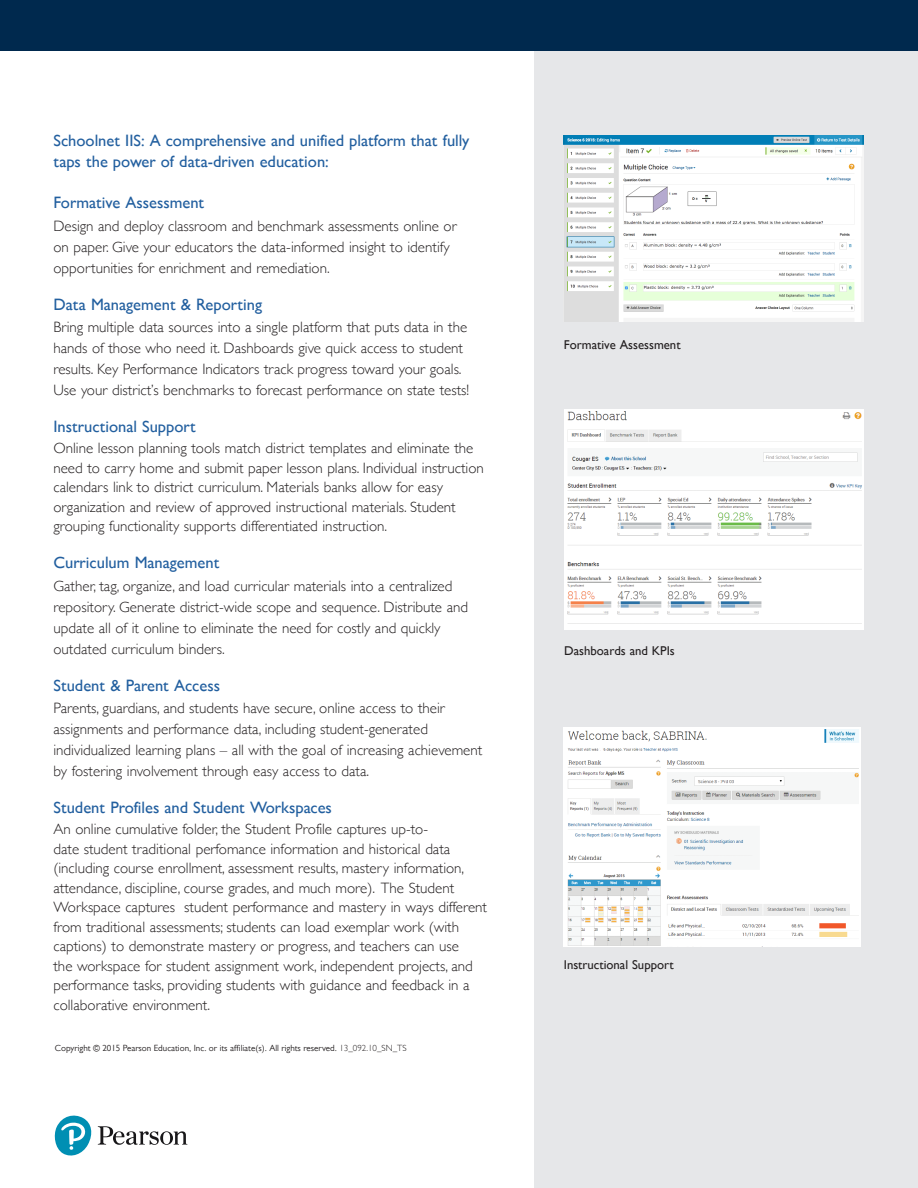
<style>
.page{position:relative;width:918px;height:1188px;background:#fff}
.page>*{position:absolute;margin:0;border:0;box-sizing:border-box;transform-origin:0 0}
.Features-Title{font:700 16.5px/21px "Gill Sans MT Pro";color:#225f9f}
.Body{font:300 15px/19.5px "Gill Sans";color:#231f20}
.t1{font:12.75px "Gill Sans";color:#231f20}
.Features-List_wSpace{font:9px "Gill Sans MT Pro";color:#231f20}
.s1{font-family:"Gill Sans";font-weight:300}
</style>
<div class="page">
<div style="left:534px;top:51px;width:384px;height:1137px;background:#e6e7e9"></div>
<img style="left:564px;top:135px;width:300px;height:187px">
<img style="left:564px;top:410px;width:300px;height:220px">
<img style="left:564px;top:728px;width:296px;height:218px">
<div style="left:0;top:0;width:918px;height:51px;background:#00294e"></div>
<svg style="left:54px;top:1115px;width:133px;height:41px"></svg>
<p class="Features-Title" style="left:53px;top:130px;width:418px">Schoolnet IIS: A comprehensive and unified platform that fully taps the power of data-driven education:</p>
<p class="Features-Title" style="left:53px;top:192px;width:152px">Formative Assessment</p>
<p class="Body" style="left:53px;top:214px;width:405px;line-height:21px">Design and deploy classroom and benchmark assessments online or on paper. Give your educators the data-informed insight to identify opportunities for enrichment and remediation.</p>
<p class="Features-Title" style="left:53px;top:294px;width:210px">Data Management &amp; Reporting</p>
<p class="Body" style="left:53px;top:316px;width:417px;line-height:21px">Bring multiple data sources into a single platform that puts data in the hands of those who need it. Dashboards give quick access to student results. Key Performance Indicators track progress toward your goals.<br>Use your district’s benchmarks to forecast performance on state tests!</p>
<p class="Features-Title" style="left:53px;top:416px;width:144px">Instructional Support</p>
<p class="Body" style="left:53px;top:438px;width:432px">Online lesson planning tools match district templates and eliminate the need to carry home and submit paper lesson plans. Individual instruction calendars link to district curriculum. Materials banks allow for easy organization and review of approved instructional materials. Student grouping functionality supports differentiated instruction.</p>
<p class="Features-Title" style="left:53px;top:552px;width:167px">Curriculum Management</p>
<p class="Body" style="left:53px;top:574px;width:416px;line-height:21px">Gather, tag, organize, and load curricular materials into a centralized repository. Generate district-wide scope and sequence. Distribute and update all of it online to eliminate the need for costly and quickly outdated curriculum binders.</p>
<p class="Features-Title" style="left:53px;top:675px;width:168px">Student &amp; Parent Access</p>
<p class="Body" style="left:53px;top:697px;width:430px;line-height:21px">Parents, guardians, and students have secure, online access to their assignments and performance data, including student-generated individualized learning plans – all with the goal of increasing achievement by fostering involvement through easy access to data.</p>
<p class="Features-Title" style="left:53px;top:797px;width:280px">Student Profiles and Student Workspaces</p>
<p class="Body" style="left:53px;top:819px;width:435px">An online cumulative folder, the Student Profile captures up-to-<br>date student traditional perfomance information and historical data (including course enrollment, assessment results, mastery information, attendance, discipline, course grades, and much more). The Student Workspace captures student performance and mastery in ways different from traditional assessments; students can load exemplar work (with captions) to demonstrate mastery or progress, and teachers can use<br>the workspace for student assignment work, independent projects, and performance tasks, providing students with guidance and feedback in a collaborative environment.</p>
<p class="Features-List_wSpace" style="left:55px;top:1043px;width:353px">Copyright © 2015 Pearson Education, Inc. or its affiliate(s). All rights reserved. <span class="s1">13_092.10_SN_TS</span></p>
<p class="t1" style="left:564px;top:337px;width:118px">Formative Assessment</p>
<p class="t1" style="left:564px;top:644px;width:112px">Dashboards and KPIs</p>
<p class="t1" style="left:564px;top:957px;width:111px">Instructional Support</p>
</div>
